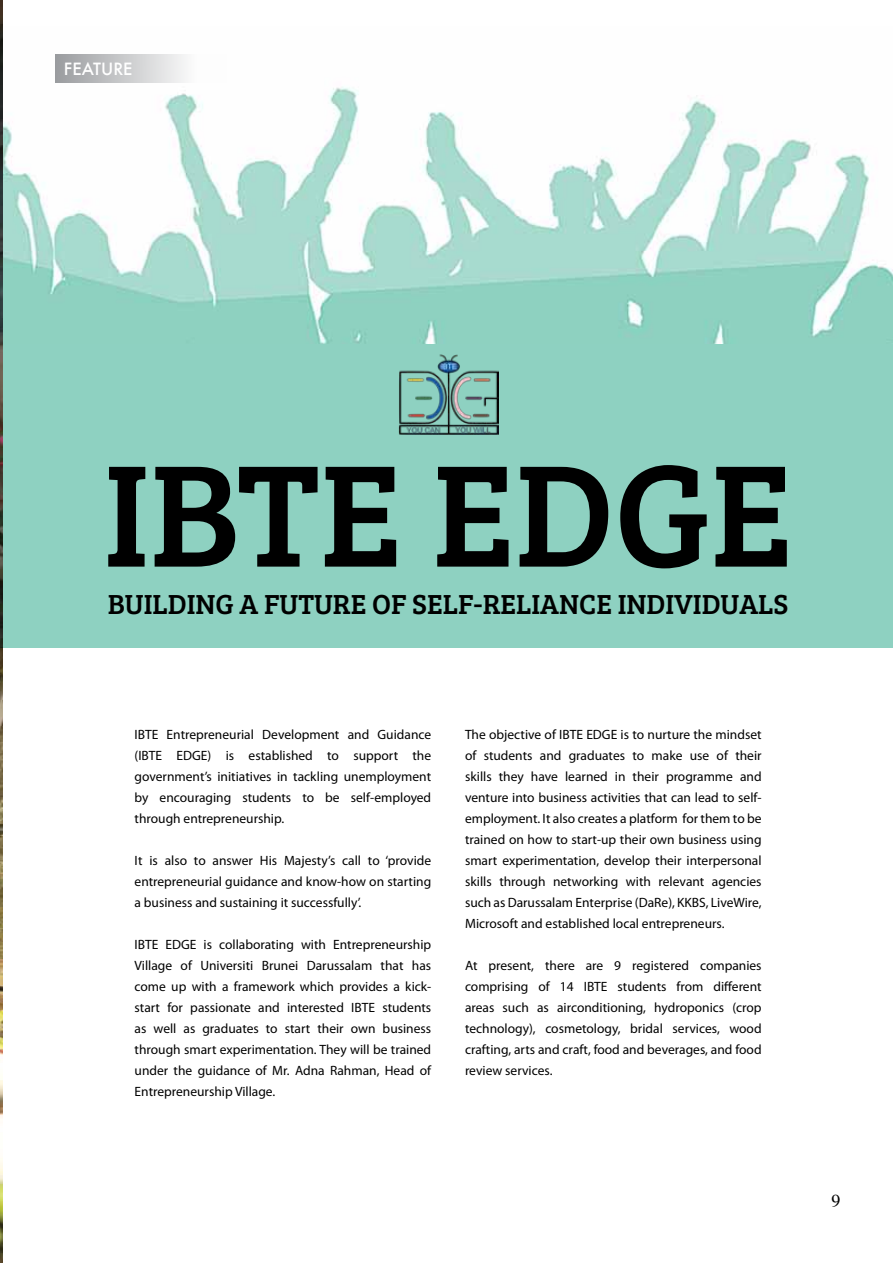
<style>
.page{position:relative;width:893px;height:1263px;background:#fff}
.page>*{position:absolute;margin:0;border:0;box-sizing:border-box;transform-origin:0 0}
.t1{font:150px "Bree Serif";color:#000}
.t2{font:28.5px "Bree Serif";color:#000}
.t3{font:18px "Times";color:#000}
.t4{font:500 16.5px "Futura";color:#fff}
.t5{font:13.5px/21px "Myriad Pro";color:#000;text-align:justify}
</style>
<div class="page">
<img style="left:2px;top:26px;width:891px;height:319px">
<div style="left:2px;top:345px;width:891px;height:303px;background:#8ed1c1"></div>
<img style="left:398px;top:354px;width:100px;height:80px">
<div style="left:56px;top:54px;width:171px;height:28px;background:linear-gradient(to right,#9d9fa2,#fff)"></div>
<img style="left:0;top:0;width:2px;height:1263px">
<p class="t4" style="left:64px;top:57px;width:70px">FEATURE</p>
<h1 class="t1" style="left:103px;top:405px;width:691px">IBTE EDGE</h1>
<h2 class="t2" style="left:108px;top:583px;width:682px">BUILDING A FUTURE OF SELF-RELIANCE INDIVIDUALS</h2>
<p class="t5" style="left:135px;top:724px;width:298px">IBTE Entrepreneurial Development and Guidance (IBTE EDGE) is established to support the government’s initiatives in tackling unemployment by encouraging students to be self-employed through entrepreneurship.</p>
<p class="t5" style="left:135px;top:850px;width:298px">It is also to answer His Majesty’s call to ‘provide entrepreneurial guidance and know-how on starting a business and sustaining it successfully’.</p>
<p class="t5" style="left:135px;top:934px;width:298px">IBTE EDGE is collaborating with Entrepreneurship Village of Universiti Brunei Darussalam that has come up with a framework which provides a kick&shy;start for passionate and interested IBTE students as well as graduates to start their own business through smart experimentation. They will be trained under the guidance of Mr. Adna Rahman, Head of Entrepreneurship Village.</p>
<p class="t5" style="left:465px;top:724px;width:298px">The objective of IBTE EDGE is to nurture the mindset of students and graduates to make use of their skills they have learned in their programme and venture into business activities that can lead to self&shy;employment. It also creates a platform for them to be trained on how to start-up their own business using smart experimentation, develop their interpersonal skills through networking with relevant agencies such as Darussalam Enterprise (DaRe), KKBS, LiveWire, Microsoft and established local entrepreneurs.</p>
<p class="t5" style="left:465px;top:955px;width:298px">At present, there are 9 registered companies comprising of 14 IBTE students from different areas such as airconditioning, hydroponics (crop technology), cosmetology, bridal services, wood crafting, arts and craft, food and beverages, and food review services.</p>
<h3 class="t3" style="left:832px;top:1184px;width:10px">9</h3>
</div>
